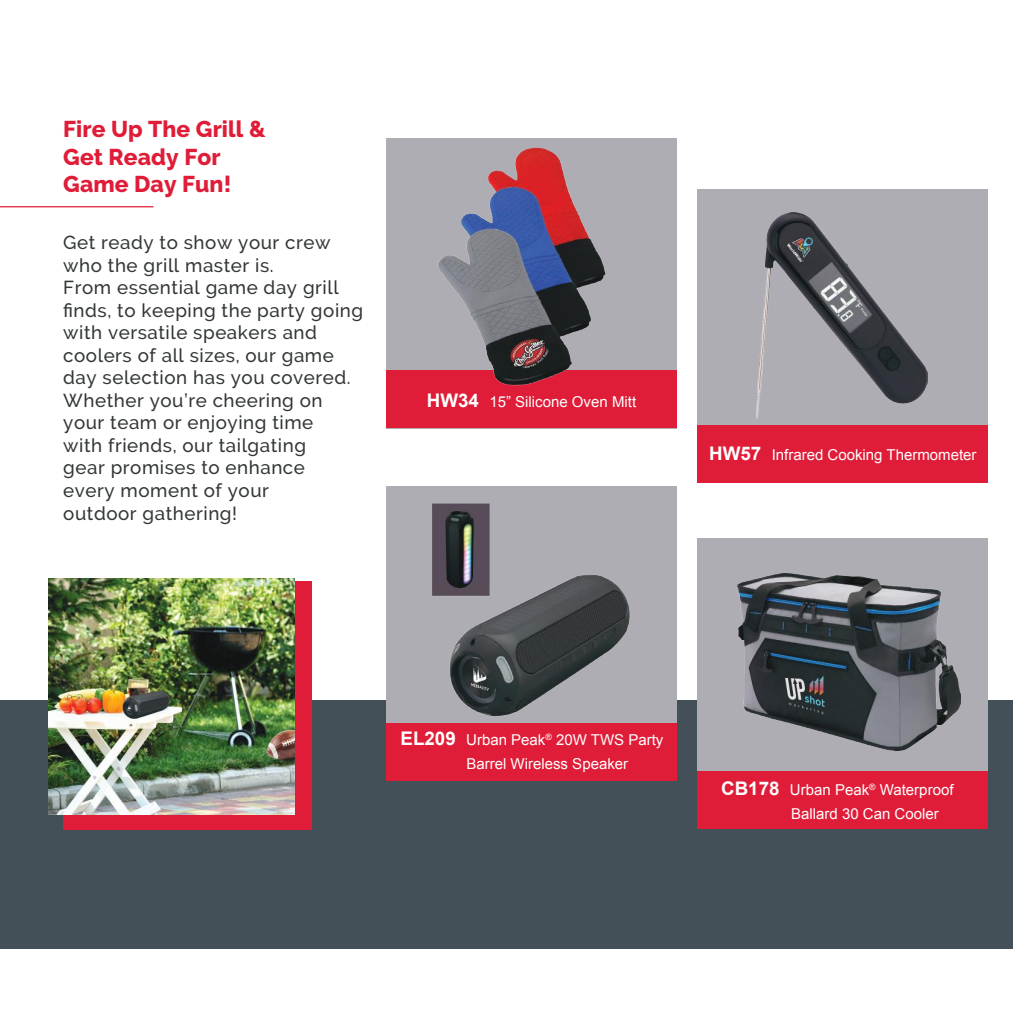
<style>
.page{position:relative;width:1013px;height:1013px;background:#fff}
.page>*{position:absolute;margin:0;border:0;box-sizing:border-box;transform-origin:0 0}
.t1{font:800 22.75px/27.4px "Raleway";letter-spacing:.005em;color:#e01d38}
.t2{font:500 18.75px/22.5px "Raleway";letter-spacing:.03em;color:#333738}
.t3{font:15px/23.8px "Arial";color:#fff}
.s1{font-weight:700;font-size:18.75px}
</style>
<div class="page">
<div style="left:0;top:700px;width:1012px;height:248px;background:#435057"></div>
<div style="left:387px;top:138px;width:290px;height:290px;background:#aeadb3"></div>
<div style="left:387px;top:486px;width:290px;height:290px;background:#aeadb3"></div>
<div style="left:697px;top:190px;width:290px;height:290px;background:#aeadb3"></div>
<div style="left:697px;top:538px;width:290px;height:290px;background:#aeadb3"></div>
<hr style="left:0;top:206px;width:153px;height:1px;background:#e01d38">
<div style="left:63px;top:581px;width:249px;height:249px;background:#e01d38"></div>
<img style="left:48px;top:578px;width:247px;height:236px">
<img style="left:757px;top:213px;width:170px;height:205px">
<img style="left:427px;top:370px;width:205px;height:346px">
<img style="left:737px;top:573px;width:223px;height:178px">
<div style="left:387px;top:723px;width:290px;height:57px;background:#e01d38"></div>
<div style="left:697px;top:771px;width:290px;height:57px;background:#e01d38"></div>
<div style="left:697px;top:425px;width:290px;height:57px;background:#e01d38"></div>
<div style="left:387px;top:371px;width:290px;height:57px;background:#e01d38"></div>
<img style="left:437px;top:147px;width:169px;height:238px">
<p class="t1" style="left:63px;top:116px;width:204px">Fire Up The Grill &amp;<br>Get Ready For<br>Game Day Fun!</p>
<p class="t2" style="left:63px;top:231px;width:301px">Get ready to show your crew who the grill master is.<br>From essential game day grill finds, to keeping the party going with versatile speakers and coolers of all sizes, our game day selection has you covered.<br>Whether you’re cheering on your team or enjoying time<br>with friends, our tailgating<br>gear promises to enhance<br>every moment of your<br>outdoor gathering!</p>
<p class="t3" style="left:427px;top:390px;width:211px"><span class="s1">HW34</span> 15” Silicone Oven Mitt</p>
<p class="t3" style="left:709px;top:443px;width:269px"><span class="s1">HW57</span> Infrared Cooking Thermometer</p>
<p class="t3" style="left:466px;top:728px;width:198px;text-indent:-66px"><span class="s1">EL209</span> Urban Peak<sup>®</sup> 20W TWS Party<br>Barrel Wireless Speaker</p>
<p class="t3" style="left:791px;top:778px;width:164px;text-indent:-70px"><span class="s1">CB178</span> Urban Peak<sup>®</sup> Waterproof<br>Ballard 30 Can Cooler</p>
</div>
